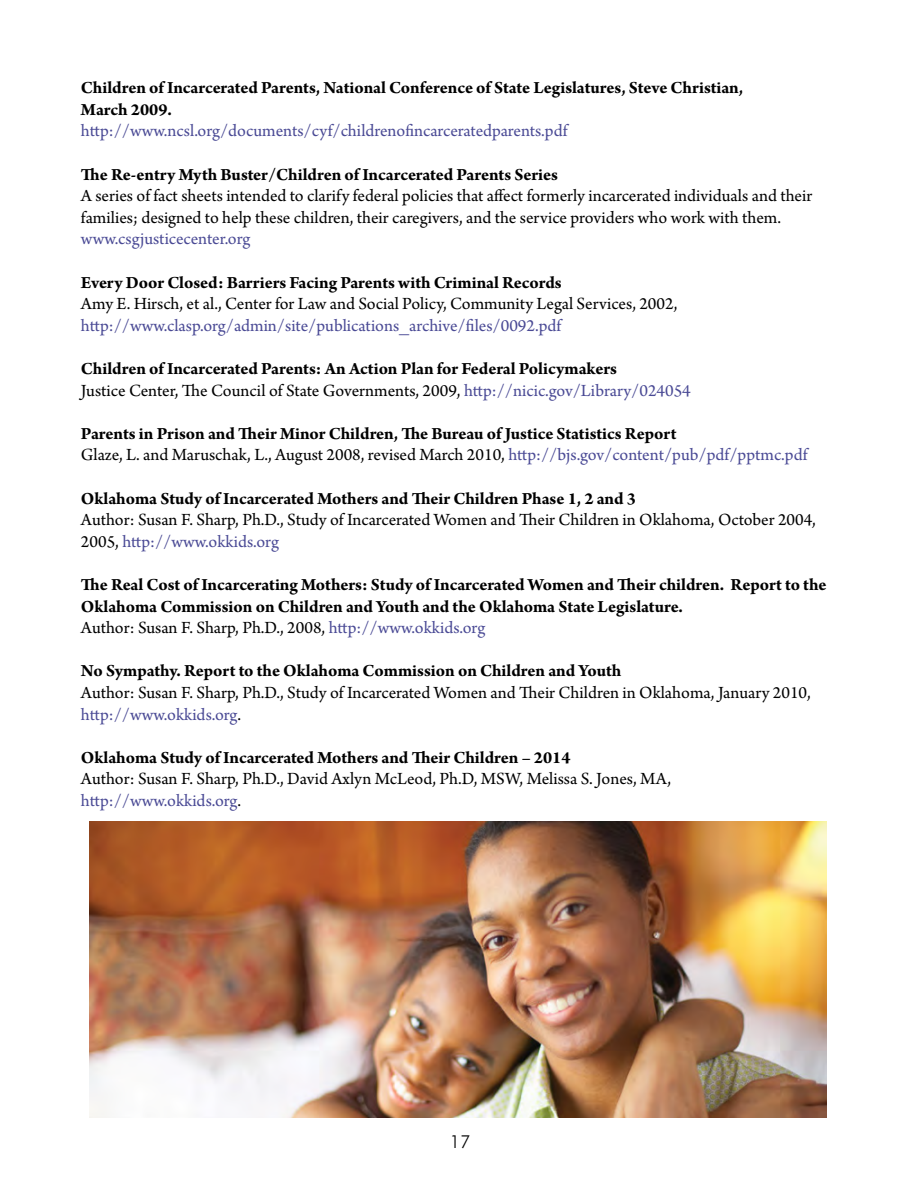
<style>
.page{position:relative;width:918px;height:1188px;background:#fff}
.page>*{position:absolute;margin:0;border:0;box-sizing:border-box;transform-origin:0 0}
.t1{font:18px/21.6px "Arno Pro";color:#000}
.t2{font:700 18px/21.6px "Arno Pro";letter-spacing:-.005em;color:#000}
.t3{font:18px "Arno Pro";color:#4a4a95}
.t4{font:300 18px "Futura BT";color:#000}
.s1{color:#4a4a95}
</style>
<div class="page">
<img style="left:90px;top:822px;width:737px;height:296px">
<h5 class="t2" style="left:81px;top:78px;width:664px">Children of Incarcerated Parents, National Conference of State Legislatures, Steve Christian,<br>March 2009.</h5>
<p class="t3" style="left:81px;top:121px;width:488px">http://www.ncsl.org/documents/cyf/childrenofincarceratedparents.pdf</p>
<h5 class="t2" style="left:81px;top:164px;width:479px">The Re-entry Myth Buster/Children of Incarcerated Parents Series</h5>
<p class="t1" style="left:81px;top:186px;width:733px">A series of fact sheets intended to clarify federal policies that affect formerly incarcerated individuals and their families; designed to help these children, their caregivers, and the service providers who work with them. <span class="s1">www.csgjusticecenter.org</span></p>
<h5 class="t2" style="left:81px;top:272px;width:482px">Every Door Closed: Barriers Facing Parents with Criminal Records</h5>
<p class="t1" style="left:81px;top:294px;width:598px">Amy E. Hirsch, et al., Center for Law and Social Policy, Community Legal Services, 2002, <span class="s1">http://www.clasp.org/admin/site/publications_archive/files/0092.pdf</span></p>
<h5 class="t2" style="left:81px;top:359px;width:538px">Children of Incarcerated Parents: An Action Plan for Federal Policymakers</h5>
<p class="t1" style="left:81px;top:380px;width:611px">Justice Center, The Council of State Governments, 2009, <span class="s1">http://nicic.gov/Library/024054</span></p>
<h5 class="t2" style="left:81px;top:424px;width:597px">Parents in Prison and Their Minor Children, The Bureau of Justice Statistics Report</h5>
<p class="t1" style="left:81px;top:445px;width:728px">Glaze, L. and Maruschak, L., August 2008, revised March 2010, <span class="s1">http://bjs.gov/content/pub/pdf/pptmc.pdf</span></p>
<h5 class="t2" style="left:81px;top:488px;width:557px">Oklahoma Study of Incarcerated Mothers and Their Children Phase 1, 2 and 3</h5>
<p class="t1" style="left:81px;top:510px;width:737px">Author: Susan F. Sharp, Ph.D., Study of Incarcerated Women and Their Children in Oklahoma, October 2004,<br>2005, <span class="s1">http://www.okkids.org</span></p>
<h5 class="t2" style="left:81px;top:575px;width:747px">The Real Cost of Incarcerating Mothers: Study of Incarcerated Women and Their children. Report to the<br>Oklahoma Commission on Children and Youth and the Oklahoma State Legislature.</h5>
<p class="t1" style="left:81px;top:618px;width:406px">Author: Susan F. Sharp, Ph.D., 2008, <span class="s1">http://www.okkids.org</span></p>
<h5 class="t2" style="left:81px;top:661px;width:542px">No Sympathy. Report to the Oklahoma Commission on Children and Youth</h5>
<p class="t1" style="left:81px;top:683px;width:731px">Author: Susan F. Sharp, Ph.D., Study of Incarcerated Women and Their Children in Oklahoma, January 2010, <span class="s1">http://www.okkids.org</span>.</p>
<h5 class="t2" style="left:81px;top:748px;width:491px">Oklahoma Study of Incarcerated Mothers and Their Children – 2014</h5>
<p class="t1" style="left:81px;top:769px;width:592px">Author: Susan F. Sharp, Ph.D., David Axlyn McLeod, Ph.D, MSW, Melissa S. Jones, MA, <span class="s1">http://www.okkids.org</span>.</p>
<p class="t4" style="left:450px;top:1130px;width:22px">17</p>
</div>
